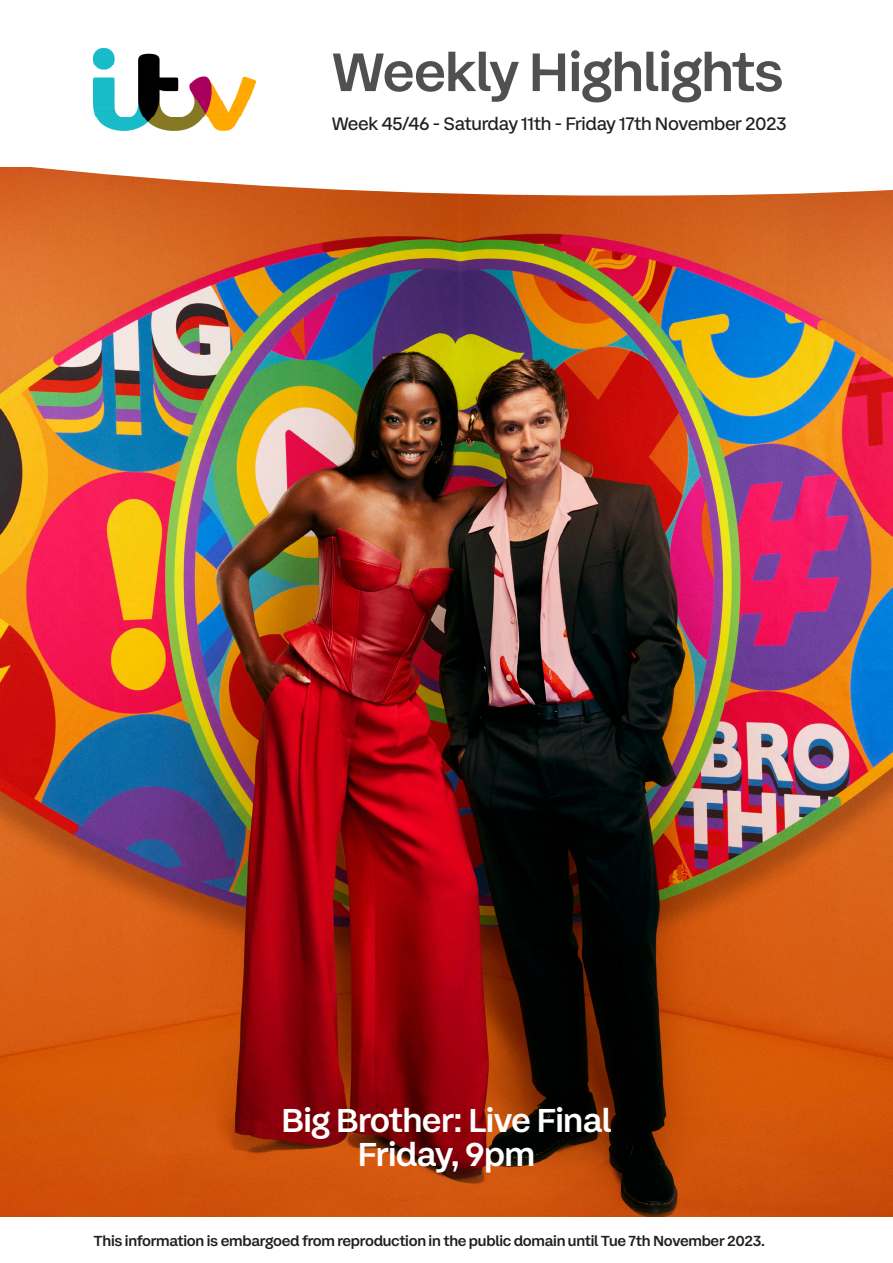
<style>
.page{position:relative;width:893px;height:1263px;background:#fff}
.page>*{position:absolute;margin:0;border:0;box-sizing:border-box;transform-origin:0 0}
.t1{font:500 56.25px "ITV Display Sans";letter-spacing:-.02em;color:#505050}
.Programme_Heading{font:500 34.5px/34.5px "ITV Display Sans";letter-spacing:-.02em;color:#fff;text-align:center}
.Week___Date{font:18.75px "ITV Display Sans";letter-spacing:-.02em;color:#231f20}
.t2{font:500 15.15px "ITV Display Sans";letter-spacing:-.02em;color:#231f20}
</style>
<div class="page">
<img style="left:0;top:196px;width:893px;height:1021px">
<svg style="left:0;top:48px;width:893px;height:148px"></svg>
<img style="left:94px;top:49px;width:162px;height:81px">
<h1 class="t1" style="left:332px;top:36px;width:454px">Weekly Highlights</h1>
<p class="Week___Date" style="left:332px;top:112px;width:457px">Week 45/46 - Saturday 11th - Friday 17th November 2023</p>
<p class="Programme_Heading" style="left:281px;top:1103px;width:332px">Big Brother: Live Final<br>Friday, 9pm</p>
<p class="t2" style="left:94px;top:1231px;width:673px">This information is embargoed from reproduction in the public domain until Tue 7th November 2023.</p>
</div>
